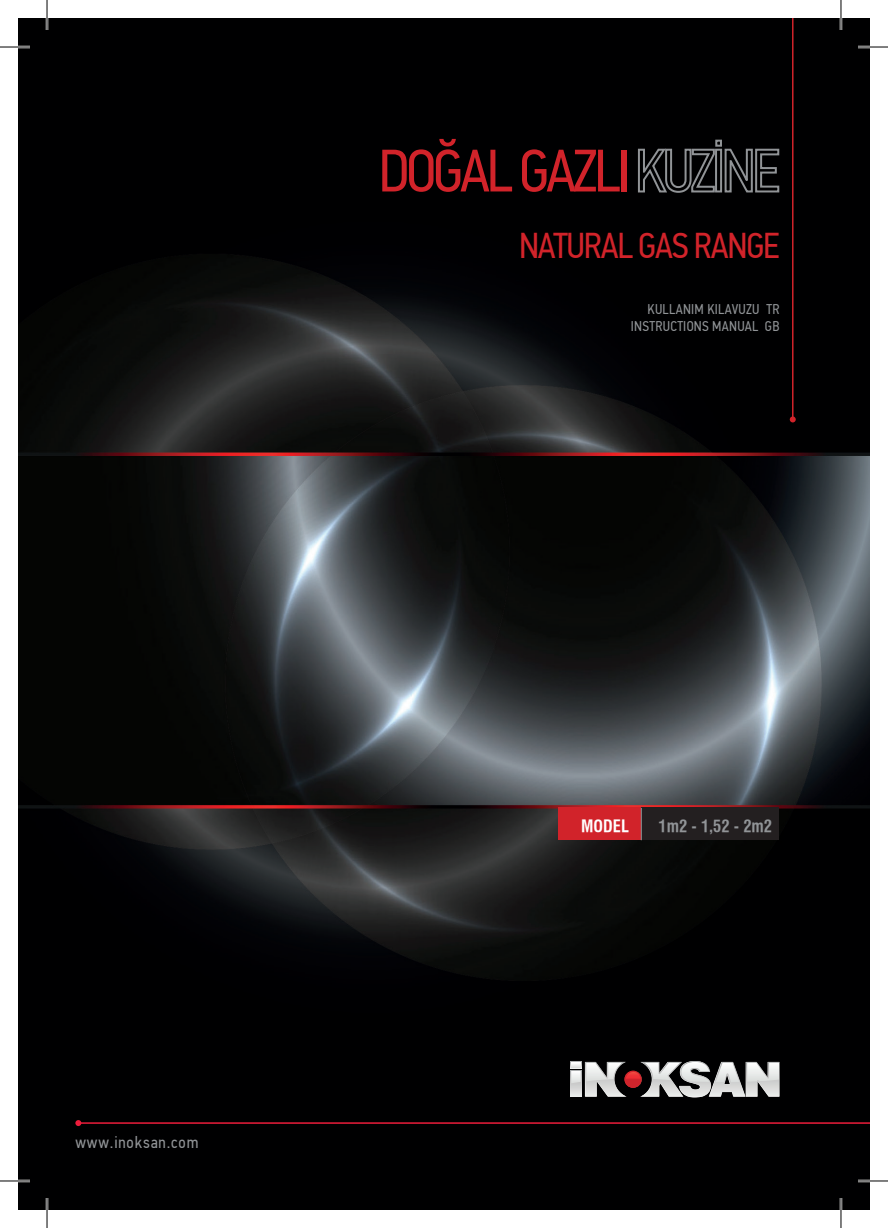
<style>
.page{position:relative;width:888px;height:1228px;background:#fff}
.page>*{position:absolute;margin:0;border:0;box-sizing:border-box;transform-origin:0 0}
.t1{font:60px "Din Text Cond Pro";letter-spacing:-.055em;color:#d1232a}
.t2{font:35.8px "Din Text Cond Pro";letter-spacing:-.035em;color:#d1232a}
.t3{font:16.8px "Din Text Cond Pro";letter-spacing:.05em;color:#919497}
.t4{font:700 condensed 16.4px "Swiss 721";color:#919497}
.t5{font:700 condensed 16.4px "Swiss 721";color:#fff}
.t6{font:14.2px/17px "Din Text Cond Pro";letter-spacing:.02em;color:#919497;text-align:right}
</style>
<div class="page">
<img style="left:19px;top:19px;width:850px;height:1190px">
<svg style="left:570px;top:1061px;width:209px;height:36px;background:#979292"></svg>
<hr style="left:78px;top:1122px;width:791px;height:2px;background:#ec1c3b">
<svg style="left:75px;top:1120px;width:6px;height:6px"></svg>
<svg style="left:637px;top:148px;width:79px;height:46px;background:#2d2e2f"></svg>
<div style="left:715px;top:149px;width:7px;height:43px;border:2px solid #919497"></div>
<div style="left:715px;top:140px;width:7px;height:7px;border:2px solid #919497"></div>
<svg style="left:723px;top:148px;width:57px;height:45px;background:#2f3032"></svg>
<hr style="left:792px;top:19px;width:1px;height:400px;background:#d1232a">
<svg style="left:790px;top:416px;width:6px;height:6px"></svg>
<div style="left:558px;top:807px;width:83px;height:33px;background:#d1232a"></div>
<div style="left:641px;top:807px;width:138px;height:33px;background:#231f20"></div>
<hr style="left:641px;top:808px;width:1px;height:32px;background:#919497">
<hr style="left:0;top:46px;width:30px;height:2px;background:#fff">
<hr style="left:858px;top:46px;width:30px;height:2px;background:#fff">
<hr style="left:0;top:1180px;width:30px;height:2px;background:#fff">
<hr style="left:858px;top:1180px;width:30px;height:2px;background:#fff">
<hr style="left:46px;top:0;width:2px;height:30px;background:#fff">
<hr style="left:46px;top:1198px;width:2px;height:30px;background:#fff">
<hr style="left:839px;top:0;width:3px;height:30px;background:#fff">
<hr style="left:839px;top:1198px;width:3px;height:30px;background:#fff">
<hr style="left:0;top:47px;width:30px;height:1px;background:#000">
<hr style="left:858px;top:47px;width:30px;height:1px;background:#000">
<hr style="left:0;top:1181px;width:30px;height:1px;background:#000">
<hr style="left:858px;top:1181px;width:30px;height:1px;background:#000">
<hr style="left:47px;top:0;width:1px;height:30px;background:#000">
<hr style="left:47px;top:1198px;width:1px;height:30px;background:#000">
<hr style="left:840px;top:0;width:1px;height:30px;background:#000">
<hr style="left:840px;top:1198px;width:1px;height:30px;background:#000">
<h1 class="t1" style="left:378px;top:135px;width:253px">DOĞAL GAZLI</h1>
<h2 class="t2" style="left:519px;top:224px;width:262px">NATURAL GAS RANGE</h2>
<p class="t6" style="left:631px;top:300px;width:150px">KULLANIM KILAVUZU TR<br>INSTRUCTIONS MANUAL GB</p>
<p class="t3" style="left:75px;top:1132px;width:125px">www.inoksan.com</p>
<p class="t5" style="left:581px;top:816px;width:49px">MODEL</p>
<p class="t4" style="left:658px;top:816px;width:115px">1m2 - 1,52 - 2m2</p>
</div>
